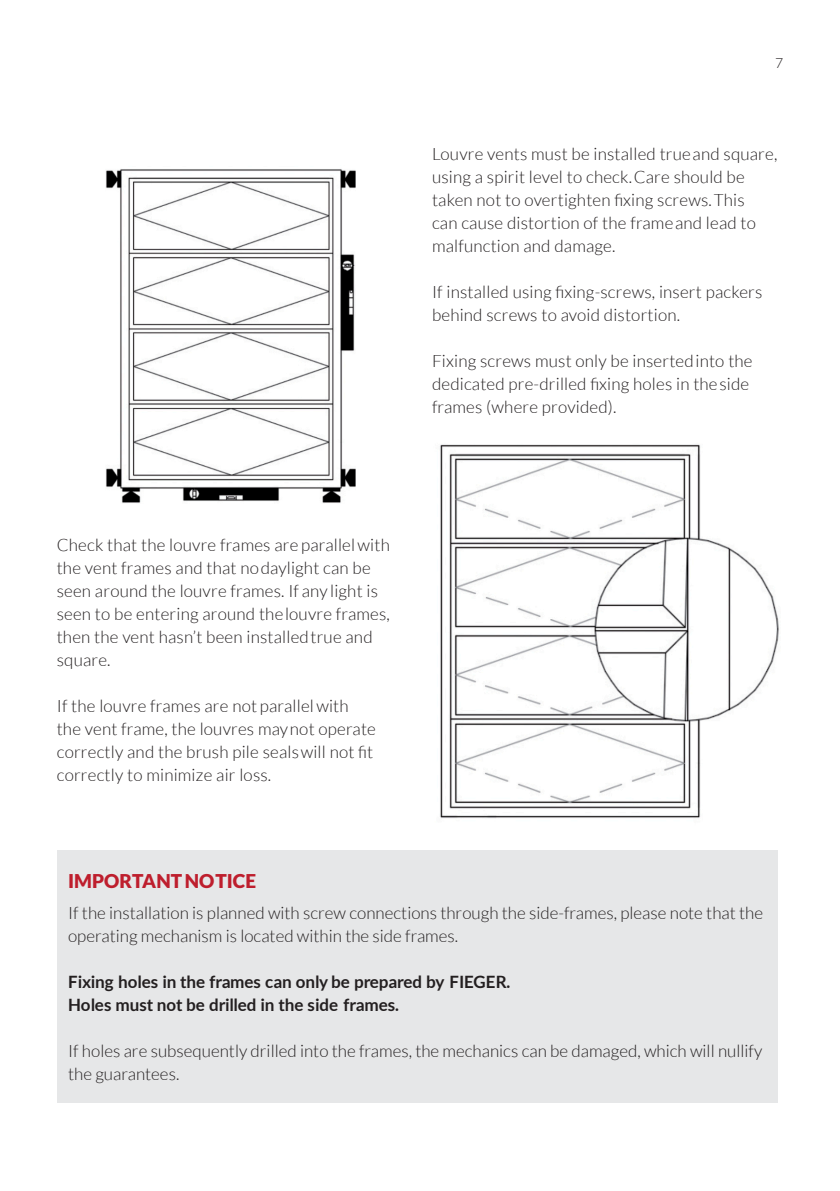
<style>
.page{position:relative;width:840px;height:1191px;background:#fff}
.page>*{position:absolute;margin:0;border:0;box-sizing:border-box;transform-origin:0 0}
.t1{font:900 19px "Lato";color:#be1e2d}
.t2{font:300 17px "Lato";letter-spacing:.01em;color:#231f20}
.t3{font:700 17px "Lato";letter-spacing:-.005em;color:#231f20}
.t4{font:300 14px "Lato";color:#231f20}
</style>
<div class="page">
<img style="left:105px;top:169px;width:250px;height:334px">
<div style="left:57px;top:850px;width:720px;height:253px;background:#e6e7e8"></div>
<img style="left:440px;top:444px;width:339px;height:374px">
<p class="t4" style="left:774px;top:57px;width:10px">7</p>
<p class="t2" style="left:432px;top:146px;width:347px">Louvre vents must be installed true and square,</p>
<p class="t2" style="left:432px;top:169px;width:314px">using a spirit level to check. Care should be</p>
<p class="t2" style="left:432px;top:192px;width:314px">taken not to overtighten fixing screws. This</p>
<p class="t2" style="left:432px;top:215px;width:325px">can cause distortion of the frame and lead to</p>
<p class="t2" style="left:432px;top:238px;width:185px">malfunction and damage.</p>
<p class="t2" style="left:432px;top:284px;width:332px">If installed using fixing-screws, insert packers</p>
<p class="t2" style="left:432px;top:307px;width:249px">behind screws to avoid distortion.</p>
<p class="t2" style="left:432px;top:353px;width:322px">Fixing screws must only be inserted into the</p>
<p class="t2" style="left:432px;top:376px;width:318px">dedicated pre-drilled fixing holes in the side</p>
<p class="t2" style="left:432px;top:399px;width:186px">frames (where provided).</p>
<p class="t2" style="left:57px;top:537px;width:334px">Check that the louvre frames are parallel with</p>
<p class="t2" style="left:57px;top:560px;width:315px">the vent frames and that no daylight can be</p>
<p class="t2" style="left:57px;top:583px;width:322px">seen around the louvre frames. If any light is</p>
<p class="t2" style="left:57px;top:606px;width:334px">seen to be entering around the louvre frames,</p>
<p class="t2" style="left:57px;top:629px;width:317px">then the vent hasn’t been installed true and</p>
<p class="t2" style="left:57px;top:652px;width:55px">square.</p>
<p class="t2" style="left:57px;top:698px;width:293px">If the louvre frames are not parallel with</p>
<p class="t2" style="left:57px;top:721px;width:320px">the vent frame, the louvres may not operate</p>
<p class="t2" style="left:57px;top:744px;width:318px">correctly and the brush pile seals will not fit</p>
<p class="t2" style="left:57px;top:767px;width:216px">correctly to minimize air loss.</p>
<p class="t1" style="left:68px;top:873px;width:189px">IMPORTANT NOTICE</p>
<p class="t2" style="left:68px;top:905px;width:696px">If the installation is planned with screw connections through the side-frames, please note that the</p>
<p class="t2" style="left:68px;top:928px;width:391px">operating mechanism is located within the side frames.</p>
<p class="t3" style="left:68px;top:974px;width:443px">Fixing holes in the frames can only be prepared by FIEGER.</p>
<p class="t3" style="left:68px;top:997px;width:332px">Holes must not be drilled in the side frames.</p>
<p class="t2" style="left:68px;top:1043px;width:695px">If holes are subsequently drilled into the frames, the mechanics can be damaged, which will nullify</p>
<p class="t2" style="left:68px;top:1066px;width:113px">the guarantees.</p>
</div>
